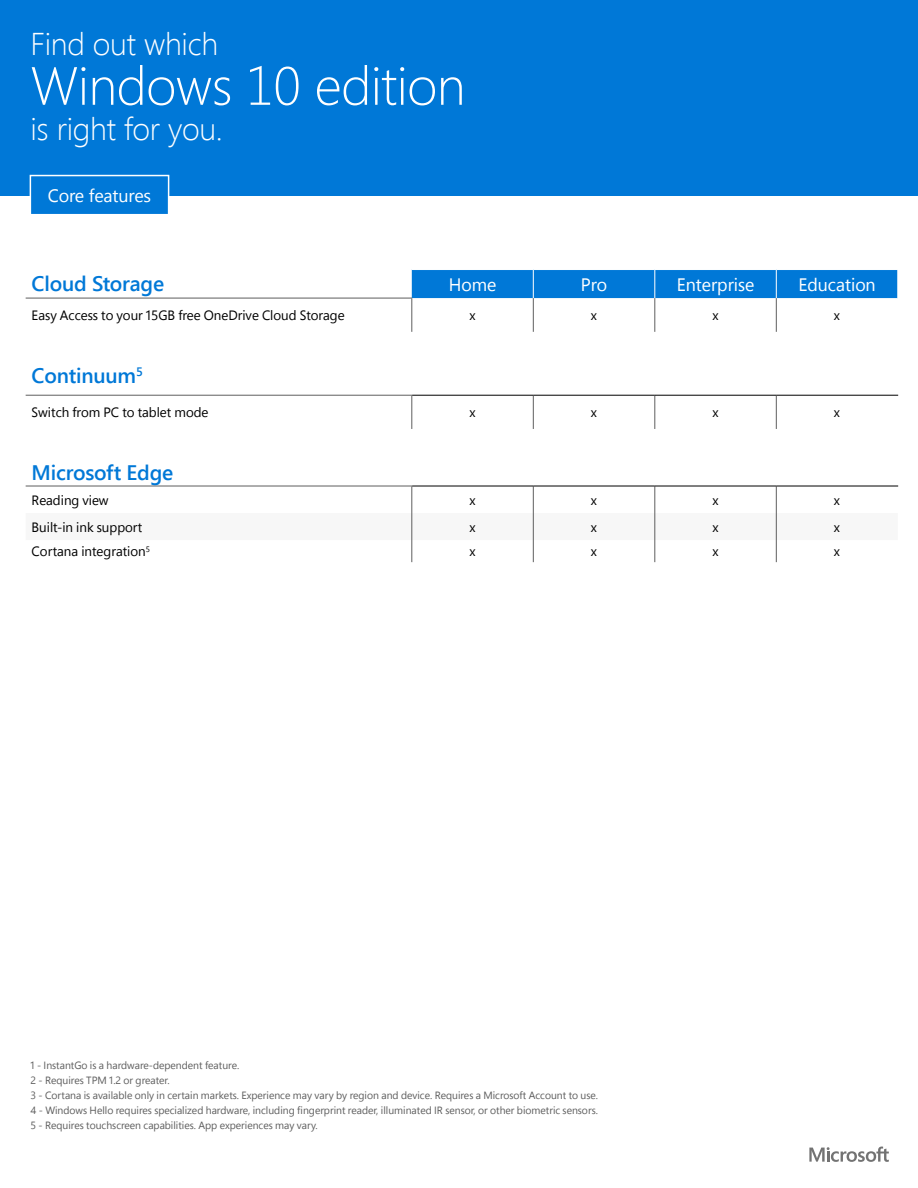
<style>
.page{position:relative;width:918px;height:1188px;background:#fff}
.page>*{position:absolute;margin:0;border:0;box-sizing:border-box;transform-origin:0 0}
.t1{font:300 53.7px "Segoe UI";letter-spacing:-.01em;color:#fff}
.t2{font:300 31.5px "Segoe UI";letter-spacing:-.01em;color:#fff}
.t3{font:600 21px "Segoe UI";letter-spacing:-.01em;color:#0078d7}
.t4{font:18px "Segoe Pro Display";color:#fff}
.t5{font:18px "Segoe UI";letter-spacing:-.01em;color:#fff}
.t6{font:13.5px "Segoe Pro Display";color:#000}
.t7{font:10.5px/15px "Segoe Pro Display";color:#5e5e5e}
</style>
<div class="page">
<div style="left:0;top:0;width:918px;height:195px;background:#0078d7"></div>
<div style="left:30px;top:176px;width:139px;height:39px;background:#0078d7"></div>
<div style="left:30px;top:175px;width:139px;height:40px;border:2px solid #fff"></div>
<svg style="left:809px;top:1147px;width:80px;height:15px"></svg>
<hr style="left:411px;top:396px;width:1px;height:33px;background:#5e5e5e">
<hr style="left:533px;top:396px;width:1px;height:33px;background:#5e5e5e">
<hr style="left:654px;top:396px;width:1px;height:33px;background:#5e5e5e">
<hr style="left:776px;top:396px;width:1px;height:33px;background:#5e5e5e">
<hr style="left:26px;top:395px;width:386px;height:1px;background:#5e5e5e">
<hr style="left:412px;top:395px;width:121px;height:1px;background:#000">
<hr style="left:533px;top:395px;width:122px;height:1px;background:#000">
<hr style="left:655px;top:395px;width:121px;height:1px;background:#000">
<hr style="left:776px;top:395px;width:122px;height:1px;background:#000">
<hr style="left:411px;top:298px;width:1px;height:34px;background:#5e5e5e">
<hr style="left:533px;top:298px;width:1px;height:34px;background:#5e5e5e">
<hr style="left:654px;top:298px;width:1px;height:34px;background:#5e5e5e">
<hr style="left:776px;top:298px;width:1px;height:34px;background:#5e5e5e">
<div style="left:412px;top:270px;width:486px;height:28px;background:#0078d7"></div>
<hr style="left:26px;top:298px;width:386px;height:1px;background:#5e5e5e">
<svg style="left:26px;top:485px;width:872px;height:77px"></svg>
<hr style="left:26px;top:486px;width:386px;height:1px;background:#5e5e5e">
<hr style="left:412px;top:486px;width:121px;height:1px;background:#000">
<hr style="left:533px;top:486px;width:122px;height:1px;background:#000">
<hr style="left:655px;top:486px;width:121px;height:1px;background:#000">
<hr style="left:776px;top:486px;width:122px;height:1px;background:#000">
<h2 class="t2" style="left:30px;top:22px;width:189px">Find out which</h2>
<h1 class="t1" style="left:30px;top:49px;width:437px">Windows 10 edition</h1>
<h2 class="t2" style="left:30px;top:107px;width:194px">is right for you.</h2>
<h3 class="t5" style="left:48px;top:183px;width:105px">Core features</h3>
<h3 class="t3" style="left:32px;top:269px;width:134px">Cloud Storage</h3>
<h3 class="t4" style="left:449px;top:272px;width:49px">Home</h3>
<h3 class="t4" style="left:581px;top:272px;width:28px">Pro</h3>
<h3 class="t4" style="left:677px;top:272px;width:79px">Enterprise</h3>
<h3 class="t4" style="left:798px;top:272px;width:79px">Education</h3>
<p class="t6" style="left:32px;top:306px;width:315px">Easy Access to your 15GB free OneDrive Cloud Storage</p>
<p class="t6" style="left:469px;top:306px;width:8px">x</p>
<p class="t6" style="left:591px;top:306px;width:8px">x</p>
<p class="t6" style="left:712px;top:306px;width:8px">x</p>
<p class="t6" style="left:834px;top:306px;width:8px">x</p>
<h3 class="t3" style="left:32px;top:361px;width:113px">Continuum<sup>5</sup></h3>
<p class="t6" style="left:32px;top:403px;width:178px">Switch from PC to tablet mode</p>
<p class="t6" style="left:469px;top:403px;width:8px">x</p>
<p class="t6" style="left:591px;top:403px;width:8px">x</p>
<p class="t6" style="left:712px;top:403px;width:8px">x</p>
<p class="t6" style="left:834px;top:403px;width:8px">x</p>
<h3 class="t3" style="left:32px;top:457px;width:143px">Microsoft Edge</h3>
<p class="t6" style="left:32px;top:491px;width:79px">Reading view</p>
<p class="t6" style="left:469px;top:491px;width:8px">x</p>
<p class="t6" style="left:591px;top:491px;width:8px">x</p>
<p class="t6" style="left:712px;top:491px;width:8px">x</p>
<p class="t6" style="left:834px;top:491px;width:8px">x</p>
<p class="t6" style="left:32px;top:518px;width:112px">Built-in ink support</p>
<p class="t6" style="left:469px;top:518px;width:8px">x</p>
<p class="t6" style="left:591px;top:518px;width:8px">x</p>
<p class="t6" style="left:712px;top:518px;width:8px">x</p>
<p class="t6" style="left:834px;top:518px;width:8px">x</p>
<p class="t6" style="left:32px;top:542px;width:120px">Cortana integration<sup>5</sup></p>
<p class="t6" style="left:469px;top:542px;width:8px">x</p>
<p class="t6" style="left:591px;top:542px;width:8px">x</p>
<p class="t6" style="left:712px;top:542px;width:8px">x</p>
<p class="t6" style="left:834px;top:542px;width:8px">x</p>
<p class="t7" style="left:31px;top:1058px;width:569px">1 - InstantGo is a hardware-dependent feature.<br>2 - Requires TPM 1.2 or greater.<br>3 - Cortana is available only in certain markets. Experience may vary by region and device. Requires a Microsoft Account to use.<br>4 - Windows Hello requires specialized hardware, including fingerprint reader, illuminated IR sensor, or other biometric sensors.<br>5 - Requires touchscreen capabilities. App experiences may vary.</p>
</div>
